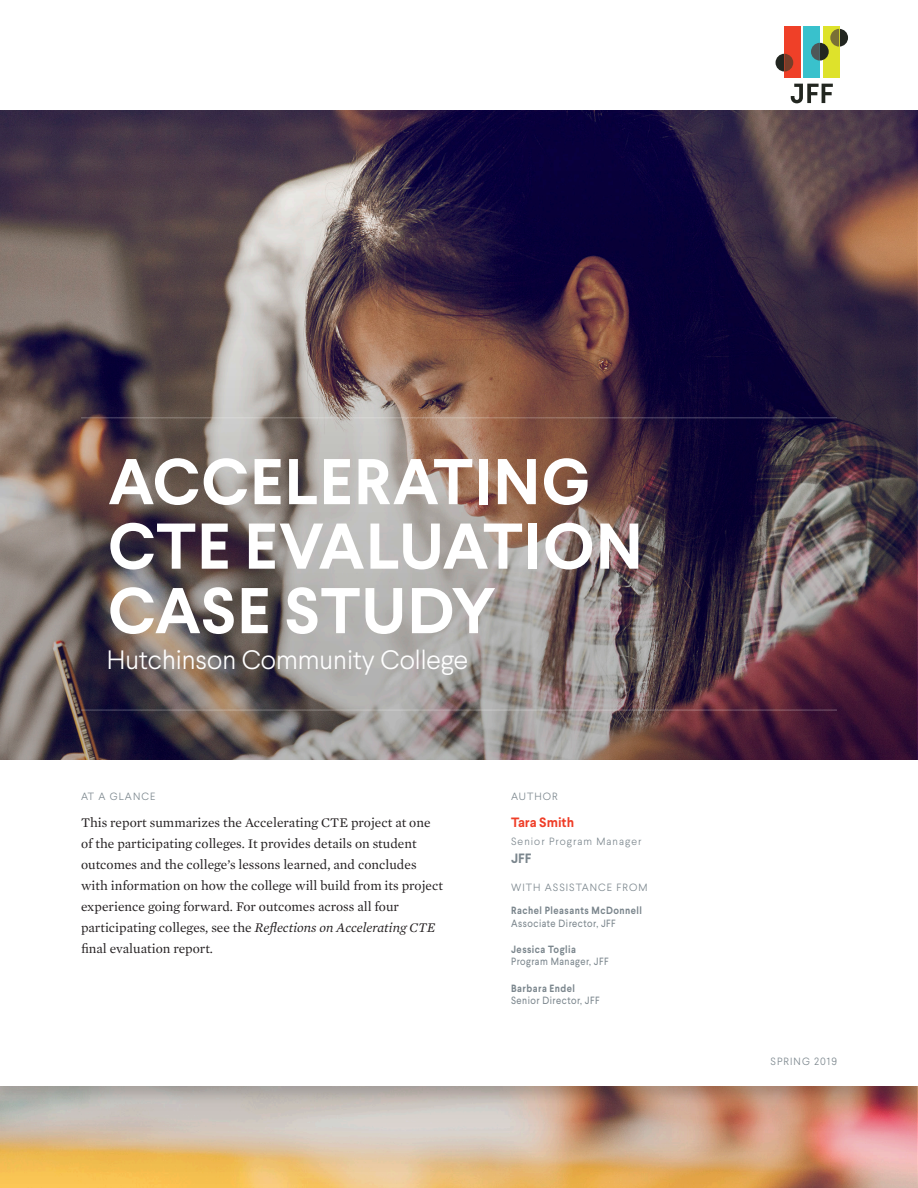
<style>
.page{position:relative;width:918px;height:1188px;background:#fff}
.page>*{position:absolute;margin:0;border:0;box-sizing:border-box;transform-origin:0 0}
.Main_Title{font:700 64.5px/64.5px "Larsseit";letter-spacing:.02em;color:#fff}
.Main_Title-2{font:300 26.55px "Larsseit";color:#fff}
.At_a_Glance_-_Body{font:13.5px/21px "Mercury Text G1";color:#231f20}
.Author_Name{font:700 13.5px "Larsseit";color:#ef3e28}
.Author_Company{font:700 13.5px "Larsseit";color:#7b868d}
.Author_Title{font:10.5px "Larsseit";letter-spacing:.05em;color:#7b868d;scale:.9 1}
.Author_Title-2{font:700 10.5px "Larsseit";letter-spacing:.05em;color:#7b868d;scale:.9 1}
.Sections_-_Titles{font:300 10.5px "Larsseit";letter-spacing:.1em;color:#7b868d}
.Author_Title-3{font:300 10.5px "Larsseit";letter-spacing:.1em;color:#7b868d}
.s1{font-style:italic}
</style>
<div class="page">
<img style="left:0;top:111px;width:918px;height:1077px">
<img style="left:1px;top:162px;width:916px;height:1025px">
<div style="left:0;top:758px;width:918px;height:348px;background:#231f20;opacity:.2"></div>
<div style="left:0;top:760px;width:918px;height:325px;background:#fff"></div>
<hr style="left:81px;top:417px;width:756px;height:1px;background:#fff">
<hr style="left:81px;top:709px;width:756px;height:2px;background:#fff">
<svg style="left:791px;top:84px;width:42px;height:19px"></svg>
<svg style="left:830px;top:29px;width:18px;height:18px"></svg>
<div style="left:823px;top:26px;width:16px;height:51px;background:#dee22b"></div>
<div style="left:811px;top:43px;width:18px;height:18px;background:#222620;border-radius:50%"></div>
<div style="left:776px;top:54px;width:17px;height:18px;background:#222620;border-radius:50%"></div>
<div style="left:784px;top:26px;width:17px;height:51px;background:#ef4028"></div>
<svg style="left:784px;top:54px;width:9px;height:18px"></svg>
<div style="left:804px;top:26px;width:16px;height:51px;background:#39c1cc"></div>
<svg style="left:811px;top:43px;width:9px;height:18px"></svg>
<svg style="left:830px;top:29px;width:9px;height:18px"></svg>
<p class="Main_Title" style="left:108px;top:449px;width:536px">ACCELERATING<br>CTE EVALUATION<br>CASE STUDY</p>
<p class="Main_Title-2" style="left:107px;top:643px;width:363px">Hutchinson Community College</p>
<p class="Sections_-_Titles" style="left:81px;top:789px;width:76px">AT A GLANCE</p>
<p class="At_a_Glance_-_Body" style="left:81px;top:812px;width:363px">This report summarizes the Accelerating CTE project at one of the participating colleges. It provides details on student outcomes and the college’s lessons learned, and concludes with information on how the college will build from its project experience going forward. For outcomes across all four participating colleges, see the <span class="s1">Reflections on Accelerating CTE </span>final evaluation report.</p>
<p class="Author_Name" style="left:511px;top:813px;width:64px">Tara Smith</p>
<p class="Sections_-_Titles" style="left:511px;top:789px;width:48px">AUTHOR</p>
<p class="Author_Title-3" style="left:511px;top:835px;width:132px">Senior Program Manager</p>
<p class="Author_Company" style="left:511px;top:849px;width:22px">JFF</p>
<p class="Sections_-_Titles" style="left:511px;top:880px;width:138px">WITH ASSISTANCE FROM</p>
<p class="Author_Title-2" style="left:511px;top:904px;width:147px">Rachel Pleasants McDonnell</p>
<p class="Author_Title" style="left:511px;top:916px;width:118px">Associate Director, JFF</p>
<p class="Author_Title-2" style="left:511px;top:942px;width:73px">Jessica Toglia</p>
<p class="Author_Title" style="left:511px;top:955px;width:110px">Program Manager, JFF</p>
<p class="Author_Title-2" style="left:511px;top:981px;width:73px">Barbara Endel</p>
<p class="Author_Title" style="left:511px;top:994px;width:100px">Senior Director, JFF</p>
<p class="Sections_-_Titles" style="left:771px;top:1055px;width:68px">SPRING 2019</p>
</div>
